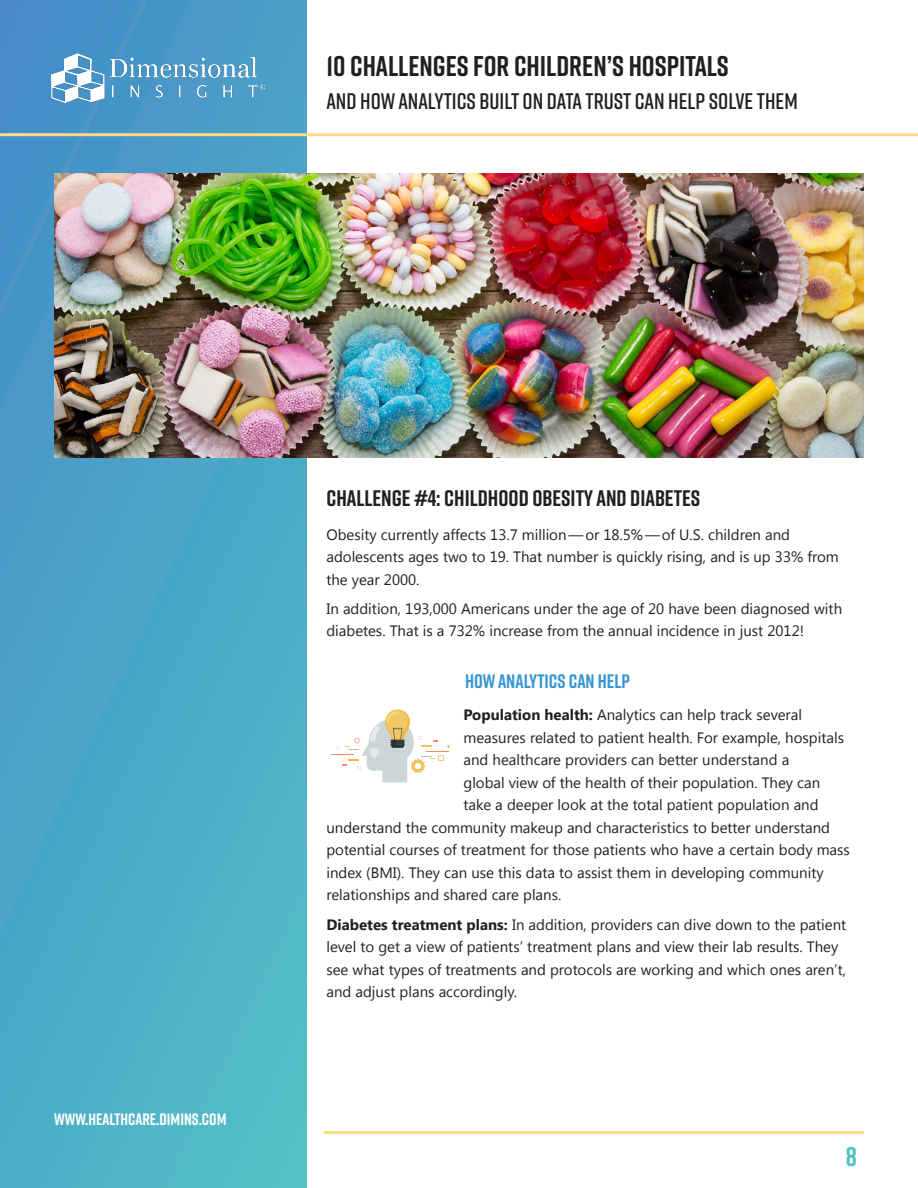
<style>
.page{position:relative;width:918px;height:1188px;background:#fff}
.page>*{position:absolute;margin:0;border:0;box-sizing:border-box;transform-origin:0 0}
.t1{font:700 28.5px "Rift";color:#231f20}
.t2{font:700 27px "Rift";color:#52c3c4}
.t3{font:600 22.5px "Rift";color:#231f20}
.t4{font:700 22.5px "Rift";color:#231f20}
.blue{font:700 19.5px "Rift";color:#3996d2}
.t5{font:700 16.5px "Rift";color:#fff}
.Body_1{font:15px/22.5px "Segoe UI";color:#231f20}
.s1{font-weight:700}
.s2{font-size:13.5px;color:#fff}
</style>
<div class="page">
<div style="left:0;top:0;width:306px;height:1188px;background:linear-gradient(to bottom,#468fc8,#4eb9c6)"></div>
<hr style="left:0;top:133px;width:918px;height:3px;background:#fedc87">
<hr style="left:324px;top:1131px;width:540px;height:3px;background:#fedc87">
<img style="left:54px;top:174px;width:810px;height:283px">
<svg style="left:331px;top:709px;width:119px;height:73px"></svg>
<img style="left:52px;top:54px;width:213px;height:49px">
<h1 class="t1" style="left:326px;top:45px;width:404px">10 CHALLENGES FOR CHILDREN’S HOSPITALS</h1>
<h3 class="t3" style="left:326px;top:85px;width:473px">AND HOW ANALYTICS BUILT ON DATA TRUST CAN HELP SOLVE THEM</h3>
<p class="t5" style="left:54px;top:1108px;width:174px">WWW.HEALTHCARE.DIMINS.COM</p>
<p class="t4" style="left:326px;top:482px;width:375px">CHALLENGE #4: CHILDHOOD OBESITY AND DIABETES</p>
<p class="Body_1" style="left:326px;top:522px;width:514px">Obesity currently affects 13.7 million — or 18.5% — of U.S. children and adolescents ages two to 19. That number is quickly rising, and is up 33% from the year 2000.</p>
<p class="Body_1" style="left:326px;top:597px;width:517px">In addition, 193,000 Americans under the age of 20 have been diagnosed with diabetes. That is a 732% increase from the annual incidence in just 2012!</p>
<p class="blue" style="left:465px;top:667px;width:166px">HOW ANALYTICS CAN HELP</p>
<p class="Body_1" style="left:464px;top:703px;width:340px"><span class="s1">Population health:</span> Analytics can help track several</p>
<p class="Body_1" style="left:464px;top:726px;width:382px">measures related to patient health. For example, hospitals</p>
<p class="Body_1" style="left:464px;top:748px;width:327px">and healthcare providers can better understand a</p>
<p class="Body_1" style="left:464px;top:771px;width:358px">global view of the health of their population. They can</p>
<p class="Body_1" style="left:464px;top:793px;width:357px">take a deeper look at the total patient population and</p>
<p class="Body_1" style="left:326px;top:816px;width:505px">understand the community makeup and characteristics to better understand</p>
<p class="Body_1" style="left:326px;top:838px;width:525px">potential courses of treatment for those patients who have a certain body mass</p>
<p class="Body_1" style="left:326px;top:861px;width:499px">index (BMI). They can use this data to assist them in developing community</p>
<p class="Body_1" style="left:326px;top:883px;width:236px">relationships and shared care plans.</p>
<p class="Body_1" style="left:326px;top:912px;width:521px"><span class="s1">Diabetes treatment plans:</span> In addition, providers can dive down to the patient level to get a view of patients’ treatment plans and view their lab results. They see what types of treatments and protocols are working and which ones aren’t, and adjust plans accordingly.</p>
<h2 class="t2" style="left:846px;top:1137px;width:27px">8 <span class="s2">|</span></h2>
</div>
